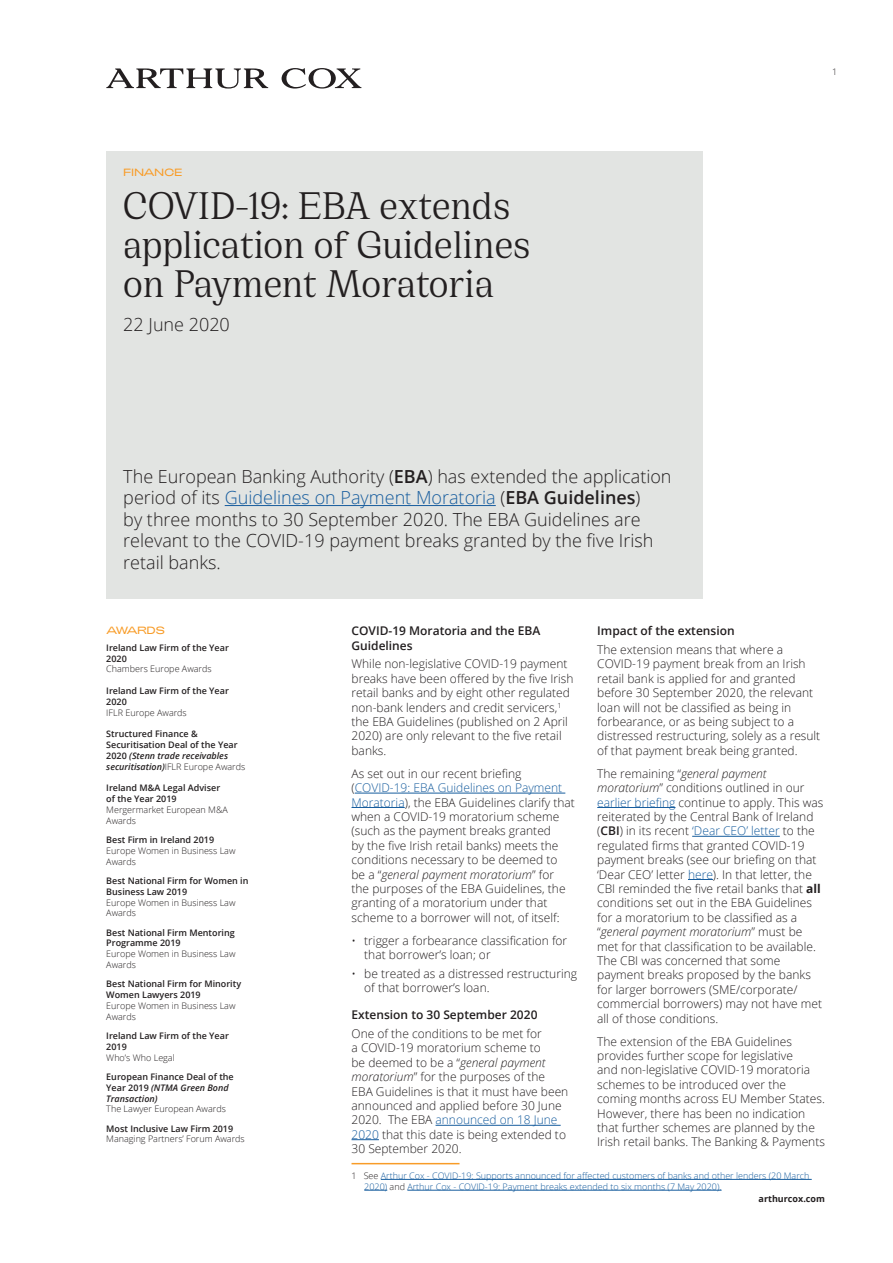
<style>
.page{position:relative;width:893px;height:1263px;background:#fff}
.page>*{position:absolute;margin:0;border:0;box-sizing:border-box;transform-origin:0 0}
.t1{font:42px/39px "Earlsfort";letter-spacing:-.005em;color:#231f20}
.t2{font:300 18px/21.6px "Open Sans";color:#231f20}
.t3{font:300 12px/14.4px "Open Sans";color:#231f20}
.t4{font:600 12px/14.4px "Open Sans";color:#231f20}
.t5{font:300 10.5px "Adieu";letter-spacing:-.02em;color:#f89c28}
.t6{font:300 10.5px "Adieu";letter-spacing:-.045em;color:#f89c28}
.t7{font:600 9px/10.8px "Open Sans";color:#231f20}
.t8{font:300 9px/10.8px "Open Sans";color:#231f20}
.t9{font:300 9px/10.8px "Open Sans";color:#175d9e}
.t10{font:700 9px "Open Sans";color:#231f20}
.s1{font-weight:600}
.s2{color:#175d9e}
.s3{font-style:italic}
.s4{font-weight:300}
.s5{font-weight:700}
.s6{color:#231f20}
</style>
<div class="page">
<div style="left:106px;top:151px;width:596px;height:447px;background:#e2e4e2"></div>
<hr style="left:355px;top:793px;width:210px;height:1px;background:#175d9e">
<hr style="left:351px;top:807px;width:54px;height:1px;background:#175d9e">
<hr style="left:436px;top:1125px;width:125px;height:1px;background:#175d9e">
<svg style="left:351px;top:1139px;width:28px;height:1px"></svg>
<hr style="left:351px;top:1163px;width:108px;height:1px;background:#f89c28">
<hr style="left:381px;top:1179px;width:431px;height:1px;background:#175d9e">
<svg style="left:364px;top:1190px;width:23px;height:1px"></svg>
<hr style="left:407px;top:1190px;width:315px;height:1px;background:#175d9e">
<hr style="left:597px;top:807px;width:78px;height:1px;background:#175d9e">
<hr style="left:692px;top:836px;width:88px;height:1px;background:#175d9e">
<svg style="left:688px;top:879px;width:25px;height:1px"></svg>
<hr style="left:225px;top:505px;width:271px;height:1px;background:#175d9e">
<svg style="left:106px;top:68px;width:255px;height:21px"></svg>
<p class="t5" style="left:123px;top:166px;width:61px">FINANCE</p>
<h1 class="t1" style="left:123px;top:186px;width:409px">COVID-19: EBA extends application of Guidelines on Payment Moratoria</h1>
<h2 class="t2" style="left:123px;top:314px;width:108px">22 June 2020</h2>
<p class="t8" style="left:832px;top:66px;width:7px">1</p>
<p class="t2" style="left:123px;top:465px;width:550px">The European Banking Authority (<span class="s1">EBA</span>) has extended the application period of its <span class="s2">Guidelines on Payment Moratoria</span> (<span class="s1">EBA Guidelines</span>)<br>by three months to 30 September 2020. The EBA Guidelines are relevant to the COVID-19 payment breaks granted by the five Irish retail banks.</p>
<p class="t6" style="left:106px;top:624px;width:60px">AWARDS</p>
<p class="t7" style="left:106px;top:642px;width:124px">Ireland Law Firm of the Year<br>2020</p>
<p class="t8" style="left:106px;top:664px;width:107px">Chambers Europe Awards</p>
<p class="t7" style="left:106px;top:685px;width:124px">Ireland Law Firm of the Year<br>2020</p>
<p class="t8" style="left:106px;top:707px;width:82px">IFLR Europe Awards</p>
<p class="t7" style="left:106px;top:728px;width:141px">Structured Finance &amp;<br>Securitisation Deal of the Year<br>2020 <span class="s3">(Stenn trade receivables securitisation)</span><span class="s4">IFLR Europe Awards</span></p>
<p class="t7" style="left:106px;top:782px;width:115px">Ireland M&amp;A Legal Adviser of the Year 2019</p>
<p class="t8" style="left:106px;top:804px;width:123px">Mergermarket European M&amp;A<br>Awards</p>
<p class="t7" style="left:106px;top:834px;width:109px">Best Firm in Ireland 2019</p>
<p class="t8" style="left:106px;top:845px;width:131px">Europe Women in Business Law<br>Awards</p>
<p class="t7" style="left:106px;top:875px;width:144px">Best National Firm for Women in<br>Business Law 2019</p>
<p class="t8" style="left:106px;top:897px;width:131px">Europe Women in Business Law<br>Awards</p>
<p class="t7" style="left:106px;top:927px;width:130px">Best National Firm Mentoring<br>Programme 2019</p>
<p class="t8" style="left:106px;top:948px;width:131px">Europe Women in Business Law<br>Awards</p>
<p class="t7" style="left:106px;top:978px;width:136px">Best National Firm for Minority<br>Women Lawyers 2019</p>
<p class="t8" style="left:106px;top:1000px;width:131px">Europe Women in Business Law<br>Awards</p>
<p class="t7" style="left:106px;top:1030px;width:124px">Ireland Law Firm of the Year<br>2019</p>
<p class="t8" style="left:106px;top:1052px;width:70px">Who’s Who Legal</p>
<p class="t7" style="left:106px;top:1071px;width:129px">European Finance Deal of the<br>Year 2019 <span class="s3">(NTMA Green Bond<br>Transaction)</span></p>
<p class="t8" style="left:106px;top:1103px;width:121px">The Lawyer European Awards</p>
<p class="t7" style="left:106px;top:1123px;width:128px">Most Inclusive Law Firm 2019</p>
<p class="t8" style="left:106px;top:1133px;width:140px">Managing Partners’ Forum Awards</p>
<p class="t4" style="left:597px;top:624px;width:139px">Impact of the extension</p>
<p class="t3" style="left:597px;top:642px;width:225px">The extension means that where a COVID-19 payment break from an Irish retail bank is applied for and granted before 30 September 2020, the relevant loan will not be classified as being in forbearance, or as being subject to a distressed restructuring, solely as a result of that payment break being granted.</p>
<p class="t3" style="left:597px;top:766px;width:228px">The remaining “<span class="s3">general payment moratorium</span>” conditions outlined in our <span class="s2">earlier briefing</span> continue to apply. This was reiterated by the Central Bank of Ireland (<span class="s1">CBI</span>) in its recent <span class="s2">‘Dear CEO’ letter</span> to the regulated firms that granted COVID-19 payment breaks (see our briefing on that ‘Dear CEO’ letter <span class="s2">here</span>). In that letter, the CBI reminded the five retail banks that <span class="s5">all </span>conditions set out in the EBA Guidelines for a moratorium to be classified as a “<span class="s3">general payment moratorium</span>” must be met for that classification to be available.<br>The CBI was concerned that some payment breaks proposed by the banks for larger borrowers (SME/corporate/ commercial borrowers) may not have met all of those conditions.</p>
<p class="t3" style="left:597px;top:1034px;width:229px">The extension of the EBA Guidelines provides further scope for legislative<br>and non-legislative COVID-19 moratoria schemes to be introduced over the coming months across EU Member States.<br>However, there has been no indication that further schemes are planned by the Irish retail banks. The Banking &amp; Payments</p>
<p class="t4" style="left:351px;top:624px;width:190px">COVID-19 Moratoria and the EBA<br>Guidelines</p>
<p class="t3" style="left:351px;top:657px;width:223px">While non-legislative COVID-19 payment breaks have been offered by the five Irish retail banks and by eight other regulated non-bank lenders and credit servicers,<sup>1 </sup>the EBA Guidelines (published on 2 April 2020) are only relevant to the five retail banks.</p>
<p class="t3" style="left:351px;top:766px;width:225px">As set out in our recent briefing (<span class="s2">COVID-19: EBA Guidelines on Payment Moratoria</span>), the EBA Guidelines clarify that when a COVID-19 moratorium scheme (such as the payment breaks granted<br>by the five Irish retail banks) meets the conditions necessary to be deemed to<br>be a “<span class="s3">general payment moratorium</span>” for the purposes of the EBA Guidelines, the granting of a moratorium under that scheme to a borrower will not, of itself:</p>
<p class="t3" style="left:364px;top:933px;width:205px;text-indent:-13px">• trigger a forbearance classification for that borrower’s loan; or</p>
<p class="t3" style="left:364px;top:966px;width:214px;text-indent:-13px">• be treated as a distressed restructuring of that borrower’s loan.</p>
<p class="t4" style="left:351px;top:1007px;width:187px">Extension to 30 September 2020</p>
<p class="t3" style="left:351px;top:1026px;width:218px">One of the conditions to be met for<br>a COVID-19 moratorium scheme to<br>be deemed to be a “<span class="s3">general payment moratorium</span>” for the purposes of the EBA Guidelines is that it must have been announced and applied before 30 June 2020. The EBA <span class="s2">announced on 18 June 2020</span> that this date is being extended to 30 September 2020.</p>
<p class="t9" style="left:364px;top:1170px;width:447px;text-indent:-13px"><span class="s6">1 See</span> Arthur Cox - COVID-19: Supports announced for affected customers of banks and other lenders (20 March<br>2020) <span class="s6">and</span> Arthur Cox - COVID-19: Payment breaks extended to six months (7 May 2020).</p>
<p class="t10" style="left:759px;top:1192px;width:68px">arthurcox.com</p>
</div>
